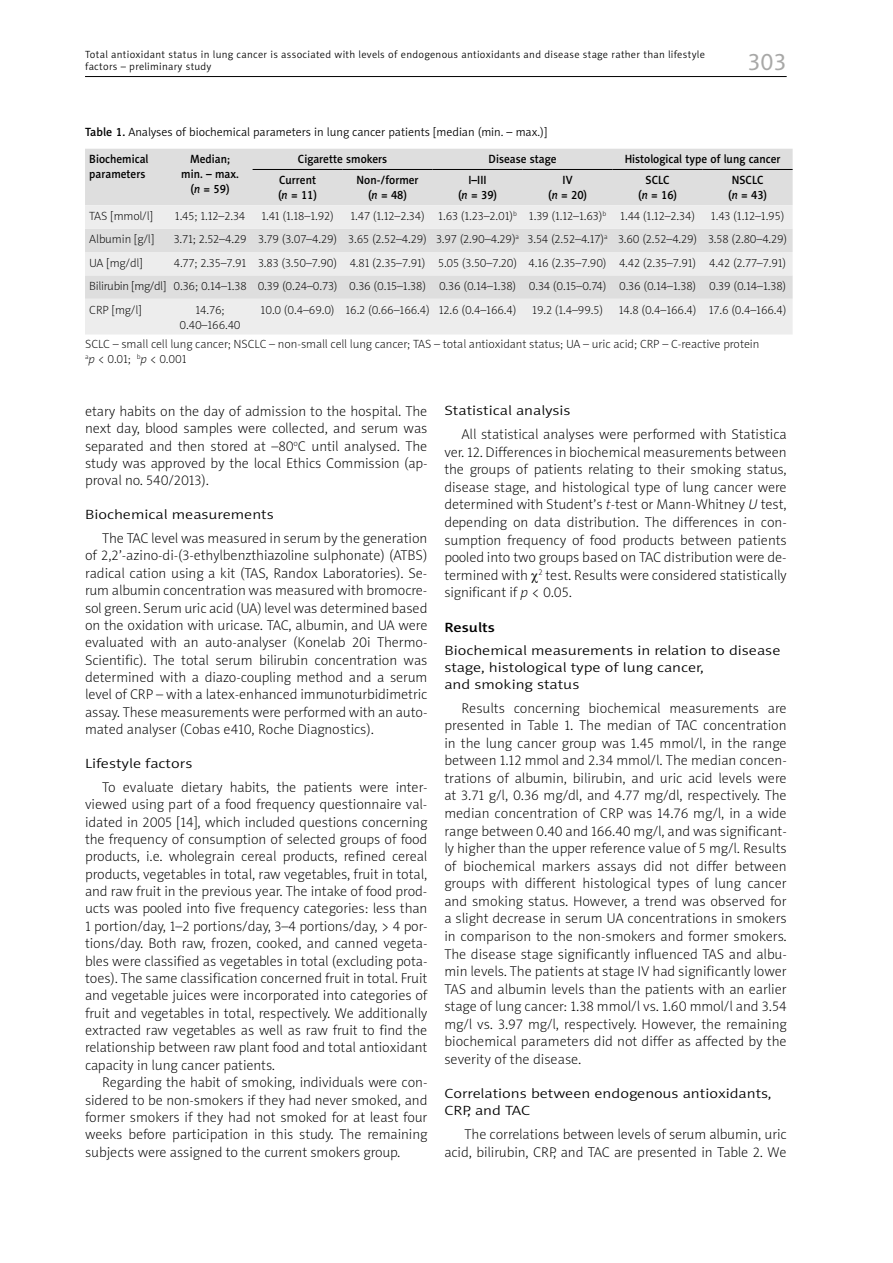
<style>
.page{position:relative;width:893px;height:1263px;background:#fff}
.page>*{position:absolute;margin:0;border:0;box-sizing:border-box;transform-origin:0 0}
.t1{font:24px "Naomi Sans EFN";color:#a8a8a7}
.t2{font:14.25px/17.4px "Naomi Sans EFN Thin";color:#000;text-align:justify}
.t3{font:13.5px/16.8px "Naomi Sans EFN Light";color:#000;scale:1.2 1}
.t4{font:13.5px "Naomi Sans EFN Medium";color:#000;scale:1.2 1}
.t5{font:12px/23.4px "Naomi Sans EFN Thin";color:#000;text-align:justify}
.t6{font:12px/15px "Naomi Sans EFN Medium";color:#000;text-align:center;scale:.95 1}
.t7{font:12px "Naomi Sans EFN Light";color:#000}
.t8{font:10.5px/12.6px "Naomi Sans EFN Light";letter-spacing:.03em;color:#000}
.s1{font-family:"Naomi Sans EFN Medium"}
.s2{font-style:italic}
</style>
<div class="page">
<hr style="left:85px;top:76px;width:702px;height:1px;background:#000">
<div style="left:85px;top:149px;width:708px;height:56px;background:#dedede"></div>
<svg style="left:85px;top:205px;width:708px;height:129px;background:#e7e7e7"></svg>
<hr style="left:253px;top:169px;width:90px;height:1px;background:#000">
<hr style="left:343px;top:169px;width:90px;height:1px;background:#000">
<hr style="left:433px;top:169px;width:90px;height:1px;background:#000">
<hr style="left:523px;top:169px;width:90px;height:1px;background:#000">
<hr style="left:613px;top:169px;width:90px;height:1px;background:#000">
<hr style="left:703px;top:169px;width:90px;height:1px;background:#000">
<p class="t8" style="left:85px;top:48px;width:621px">Total antioxidant status in lung cancer is associated with levels of endogenous antioxidants and disease stage rather than lifestyle factors – preliminary study</p>
<h1 class="t1" style="left:747px;top:47px;width:41px">303</h1>
<p class="t7" style="left:85px;top:125px;width:464px"><span class="s1">Table 1.</span> Analyses of biochemical parameters in lung cancer patients [median (min. – max.)]</p>
<p class="t6" style="left:89px;top:152px;width:64px;text-align:left">Biochemical parameters</p>
<p class="t6" style="left:181px;top:152px;width:62px">Median; min. – max. (<span class="s2">n</span> = 59)</p>
<p class="t6" style="left:298px;top:152px;width:95px">Cigarette smokers</p>
<p class="t6" style="left:489px;top:152px;width:73px">Disease stage</p>
<p class="t6" style="left:625px;top:152px;width:166px">Histological type of lung cancer</p>
<p class="t6" style="left:278px;top:173px;width:43px;text-align:left">Current (<span class="s2">n</span> = 11)</p>
<p class="t6" style="left:357px;top:173px;width:67px">Non-/former (<span class="s2">n</span> = 48)</p>
<p class="t6" style="left:458px;top:173px;width:43px">I–III<br>(<span class="s2">n</span> = 39)</p>
<p class="t6" style="left:548px;top:173px;width:43px">IV<br>(<span class="s2">n</span> = 20)</p>
<p class="t6" style="left:638px;top:173px;width:43px">SCLC<br>(<span class="s2">n</span> = 16)</p>
<p class="t6" style="left:728px;top:173px;width:43px">NSCLC (<span class="s2">n</span> = 43)</p>
<p class="t5" style="left:89px;top:204px;width:65px">TAS [mmol/l]</p>
<p class="t5" style="left:175px;top:204px;width:72px">1.45; 1.12–2.34</p>
<p class="t5" style="left:261px;top:204px;width:74px">1.41 (1.18–1.92)</p>
<p class="t5" style="left:350px;top:204px;width:346px">1.47 (1.12–2.34) 1.63 (1.23–2.01)<sup>b</sup> 1.39 (1.12–1.63)<sup>b</sup> 1.44 (1.12–2.34)</p>
<p class="t5" style="left:711px;top:204px;width:75px">1.43 (1.12–1.95)</p>
<p class="t5" style="left:89px;top:228px;width:66px">Albumin [g/l]</p>
<p class="t5" style="left:174px;top:228px;width:615px">3.71; 2.52–4.29 3.79 (3.07–4.29) 3.65 (2.52–4.29) 3.97 (2.90–4.29)<sup>a</sup> 3.54 (2.52–4.17)<sup>a</sup> 3.60 (2.52–4.29) 3.58 (2.80–4.29)</p>
<p class="t5" style="left:89px;top:251px;width:55px">UA [mg/dl]</p>
<p class="t5" style="left:89px;top:251px;width:698px;text-indent:84px">4.77; 2.35–7.91 3.83 (3.50–7.90) 4.81 (2.35–7.91) 5.05 (3.50–7.20) 4.16 (2.35–7.90) 4.42 (2.35–7.91) 4.42 (2.77–7.91)<br>Bilirubin [mg/dl] 0.36; 0.14–1.38 0.39 (0.24–0.73) 0.36 (0.15–1.38) 0.36 (0.14–1.38) 0.34 (0.15–0.74) 0.36 (0.14–1.38) 0.39 (0.14–1.38)<br>CRP [mg/l]</p>
<p class="t5" style="left:180px;top:302px;width:62px;line-height:15px;text-align:center">14.76;<br>0.40–166.40</p>
<p class="t5" style="left:261px;top:298px;width:257px">10.0 (0.4–69.0) 16.2 (0.66–166.4) 12.6 (0.4–166.4)</p>
<p class="t5" style="left:532px;top:298px;width:72px">19.2 (1.4–99.5)</p>
<p class="t5" style="left:619px;top:298px;width:169px">14.8 (0.4–166.4) 17.6 (0.4–166.4)</p>
<p class="t5" style="left:85px;top:336px;width:676px;line-height:15px">SCLC – small cell lung cancer; NSCLC – non-small cell lung cancer; TAS – total antioxidant status; UA – uric acid; CRP – C-reactive protein <sup>a</sup><span class="s2">p</span> &lt; 0.01; <sup>b</sup><span class="s2">p</span> &lt; 0.001</p>
<p class="t2" style="left:85px;top:402px;width:344px">etary habits on the day of admission to the hospital. The next day, blood samples were collected, and serum was separated and then stored at –80<sup>o</sup>C until analysed. The study was approved by the local Ethics Commission (ap&shy;proval no. 540/2013).</p>
<p class="t3" style="left:85px;top:506px;width:159px">Biochemical measurements</p>
<p class="t2" style="left:85px;top:530px;width:344px;text-indent:17px">The TAC level was measured in serum by the generation of 2,2’-azino-di-(3-ethylbenzthiazoline sulphonate) (ATBS) radical cation using a kit (TAS, Randox Laboratories). Se&shy;rum albumin concentration was measured with bromocre&shy;sol green. Serum uric acid (UA) level was determined based on the oxidation with uricase. TAC, albumin, and UA were evaluated with an auto-analyser (Konelab 20i Thermo-Scientific). The total serum bilirubin concentration was determined with a diazo-coupling method and a serum level of CRP – with a latex-enhanced immunoturbidimetric assay. These measurements were performed with an auto&shy;mated analyser (Cobas e410, Roche Diagnostics).</p>
<p class="t3" style="left:85px;top:755px;width:91px">Lifestyle factors</p>
<p class="t2" style="left:85px;top:778px;width:344px;text-indent:17px">To evaluate dietary habits, the patients were inter&shy;viewed using part of a food frequency questionnaire val&shy;idated in 2005 [14], which included questions concerning the frequency of consumption of selected groups of food products, i.e. wholegrain cereal products, refined cereal products, vegetables in total, raw vegetables, fruit in total, and raw fruit in the previous year. The intake of food prod&shy;ucts was pooled into five frequency categories: less than 1 portion/day, 1–2 portions/day, 3–4 portions/day, &gt; 4 por&shy;tions/day. Both raw, frozen, cooked, and canned vegeta&shy;bles were classified as vegetables in total (excluding pota&shy;toes). The same classification concerned fruit in total. Fruit and vegetable juices were incorporated into categories of fruit and vegetables in total, respectively. We additionally extracted raw vegetables as well as raw fruit to find the relationship between raw plant food and total antioxidant capacity in lung cancer patients.</p>
<p class="t2" style="left:85px;top:1074px;width:344px;text-indent:17px">Regarding the habit of smoking, individuals were con&shy;sidered to be non-smokers if they had never smoked, and former smokers if they had not smoked for at least four weeks before participation in this study. The remaining subjects were assigned to the current smokers group.</p>
<p class="t3" style="left:444px;top:402px;width:107px">Statistical analysis</p>
<p class="t2" style="left:444px;top:426px;width:344px;text-indent:17px">All statistical analyses were performed with Statistica ver. 12. Differences in biochemical measurements between the groups of patients relating to their smoking status, disease stage, and histological type of lung cancer were determined with Student’s <span class="s2">t</span>-test or Mann-Whitney <span class="s2">U</span> test, depending on data distribution. The differences in con&shy;sumption frequency of food products between patients pooled into two groups based on TAC distribution were de&shy;termined with <sup>2</sup> test. Results were considered statistically significant if <span class="s2">p</span> &lt; 0.05.</p>
<p class="t4" style="left:444px;top:619px;width:44px">Results</p>
<p class="t3" style="left:444px;top:642px;width:282px">Biochemical measurements in relation to disease stage, histological type of lung cancer,<br>and smoking status</p>
<p class="t2" style="left:444px;top:699px;width:344px;text-indent:17px">Results concerning biochemical measurements are presented in Table 1. The median of TAC concentration in the lung cancer group was 1.45 mmol/l, in the range between 1.12 mmol and 2.34 mmol/l. The median concen&shy;trations of albumin, bilirubin, and uric acid levels were at 3.71 g/l, 0.36 mg/dl, and 4.77 mg/dl, respectively. The median concentration of CRP was 14.76 mg/l, in a wide range between 0.40 and 166.40 mg/l, and was significant&shy;ly higher than the upper reference value of 5 mg/l. Results of biochemical markers assays did not differ between groups with different histological types of lung cancer and smoking status. However, a trend was observed for a slight decrease in serum UA concentrations in smokers in comparison to the non-smokers and former smokers.<br>The disease stage significantly influenced TAS and albu&shy;min levels. The patients at stage IV had significantly lower TAS and albumin levels than the patients with an earlier stage of lung cancer: 1.38 mmol/l vs. 1.60 mmol/l and 3.54 mg/l vs. 3.97 mg/l, respectively. However, the remaining biochemical parameters did not differ as affected by the severity of the disease.</p>
<p class="t3" style="left:444px;top:1085px;width:274px">Correlations between endogenous antioxidants,<br>CRP, and TAC</p>
<p class="t2" style="left:444px;top:1126px;width:344px;text-align:right">The correlations between levels of serum albumin, uric acid, bilirubin, CRP, and TAC are presented in Table 2. We</p>
</div>
